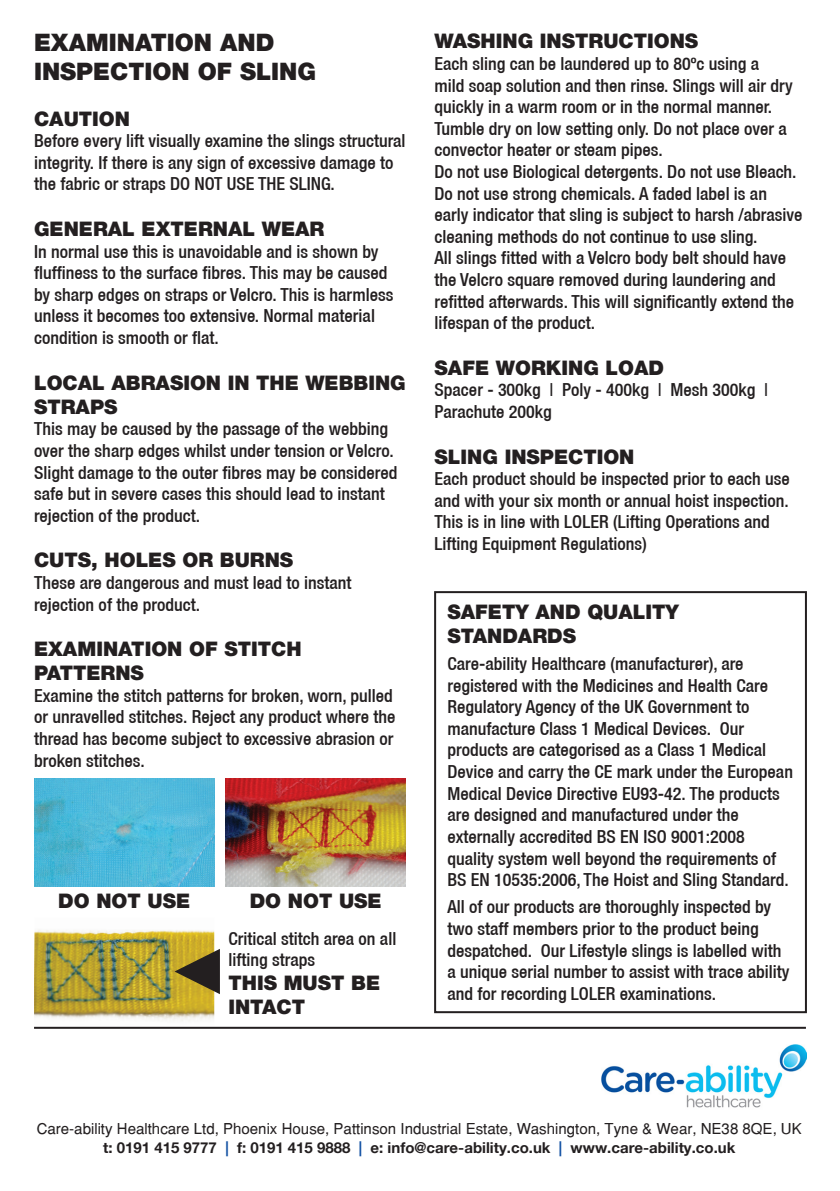
<style>
.page{position:relative;width:840px;height:1191px;background:#fff}
.page>*{position:absolute;margin:0;border:0;box-sizing:border-box;transform-origin:0 0}
.t1{font:900 24px/28.8px "Helvetica 95";color:#231f20}
.t2{font:900 20px/24px "Helvetica 95";color:#231f20}
.t3{font:500 condensed 18px/21.6px "Helvetica 67";color:#231f20}
.t4{font:15px "Helvetica";color:#231f20}
.t5{font:700 15px "Helvetica 75";color:#231f20}
.s1{color:#0d4da1}
</style>
<div class="page">
<img style="left:601px;top:1026px;width:205px;height:82px">
<hr style="left:34px;top:1026px;width:771px;height:2px;background:#231f20">
<img style="left:225px;top:778px;width:180px;height:108px">
<img style="left:34px;top:778px;width:180px;height:108px">
<img style="left:34px;top:930px;width:180px;height:91px">
<svg style="left:174px;top:948px;width:46px;height:46px;background:#796827"></svg>
<div style="left:434px;top:591px;width:372px;height:422px;border:2px solid #231f20"></div>
<p class="t1" style="left:34px;top:28px;width:283px">EXAMINATION AND<br>INSPECTION OF SLING</p>
<p class="t2" style="left:34px;top:106px;width:97px">CAUTION</p>
<p class="t3" style="left:34px;top:130px;width:373px">Before every lift visually examine the slings structural integrity. If there is any sign of excessive damage to the fabric or straps DO NOT USE THE SLING.</p>
<p class="t2" style="left:34px;top:217px;width:292px">GENERAL EXTERNAL WEAR</p>
<p class="t3" style="left:34px;top:240px;width:360px">In normal use this is unavoidable and is shown by fluffiness to the surface fibres. This may be caused by sharp edges on straps or Velcro. This is harmless unless it becomes too extensive. Normal material condition is smooth or flat.</p>
<p class="t2" style="left:34px;top:370px;width:373px">LOCAL ABRASION IN THE WEBBING<br>STRAPS</p>
<p class="t3" style="left:34px;top:418px;width:364px">This may be caused by the passage of the webbing over the sharp edges whilst under tension or Velcro.<br>Slight damage to the outer fibres may be considered safe but in severe cases this should lead to instant rejection of the product.</p>
<p class="t2" style="left:34px;top:548px;width:260px">CUTS, HOLES OR BURNS</p>
<p class="t3" style="left:34px;top:571px;width:319px">These are dangerous and must lead to instant rejection of the product.</p>
<p class="t2" style="left:34px;top:637px;width:269px">EXAMINATION OF STITCH<br>PATTERNS</p>
<p class="t3" style="left:34px;top:684px;width:363px">Examine the stitch patterns for broken, worn, pulled or unravelled stitches. Reject any product where the thread has become subject to excessive abrasion or broken stitches.</p>
<p class="t2" style="left:58px;top:888px;width:133px">DO NOT USE</p>
<p class="t2" style="left:249px;top:888px;width:133px">DO NOT USE</p>
<p class="t3" style="left:228px;top:927px;width:169px">Critical stitch area on all lifting straps</p>
<p class="t2" style="left:228px;top:971px;width:153px">THIS MUST BE<br>INTACT</p>
<p class="t2" style="left:434px;top:29px;width:265px">WASHING INSTRUCTIONS</p>
<p class="t3" style="left:434px;top:52px;width:359px">Each sling can be laundered up to 80ºc using a mild soap solution and then rinse. Slings will air dry quickly in a warm room or in the normal manner.<br>Tumble dry on low setting only. Do not place over a convector heater or steam pipes.</p>
<p class="t3" style="left:434px;top:160px;width:369px">Do not use Biological detergents. Do not use Bleach.<br>Do not use strong chemicals. A faded label is an early indicator that sling is subject to harsh /abrasive cleaning methods do not continue to use sling.</p>
<p class="t3" style="left:434px;top:247px;width:361px">All slings fitted with a Velcro body belt should have the Velcro square removed during laundering and refitted afterwards. This will significantly extend the lifespan of the product.</p>
<p class="t2" style="left:434px;top:355px;width:231px">SAFE WORKING LOAD</p>
<p class="t3" style="left:434px;top:379px;width:335px">Spacer - 300kg | Poly - 400kg | Mesh 300kg |<br>Parachute 200kg</p>
<p class="t2" style="left:434px;top:444px;width:201px">SLING INSPECTION</p>
<p class="t3" style="left:434px;top:468px;width:356px">Each product should be inspected prior to each use and with your six month or annual hoist inspection.<br>This is in line with LOLER (Lifting Operations and Lifting Equipment Regulations)</p>
<p class="t2" style="left:447px;top:599px;width:233px">SAFETY AND QUALITY<br>STANDARDS</p>
<p class="t3" style="left:447px;top:652px;width:347px">Care-ability Healthcare (manufacturer), are registered with the Medicines and Health Care Regulatory Agency of the UK Government to manufacture Class 1 Medical Devices. Our products are categorised as a Class 1 Medical Device and carry the CE mark under the European Medical Device Directive EU93-42. The products are designed and manufactured under the externally accredited BS EN ISO 9001:2008 quality system well beyond the requirements of BS EN 10535:2006, The Hoist and Sling Standard.</p>
<p class="t3" style="left:447px;top:896px;width:343px">All of our products are thoroughly inspected by two staff members prior to the product being despatched. Our Lifestyle slings is labelled with a unique serial number to assist with trace ability and for recording LOLER examinations.</p>
<p class="t4" style="left:37px;top:1119px;width:766px">Care-ability Healthcare Ltd, Phoenix House, Pattinson Industrial Estate, Washington, Tyne &amp; Wear, NE38 8QE, UK</p>
<p class="t5" style="left:103px;top:1138px;width:633px">t: 0191 415 9777 <span class="s1">|</span> f: 0191 415 9888 <span class="s1">|</span> e: info@care-ability.co.uk <span class="s1">|</span> www.care-ability.co.uk</p>
</div>
